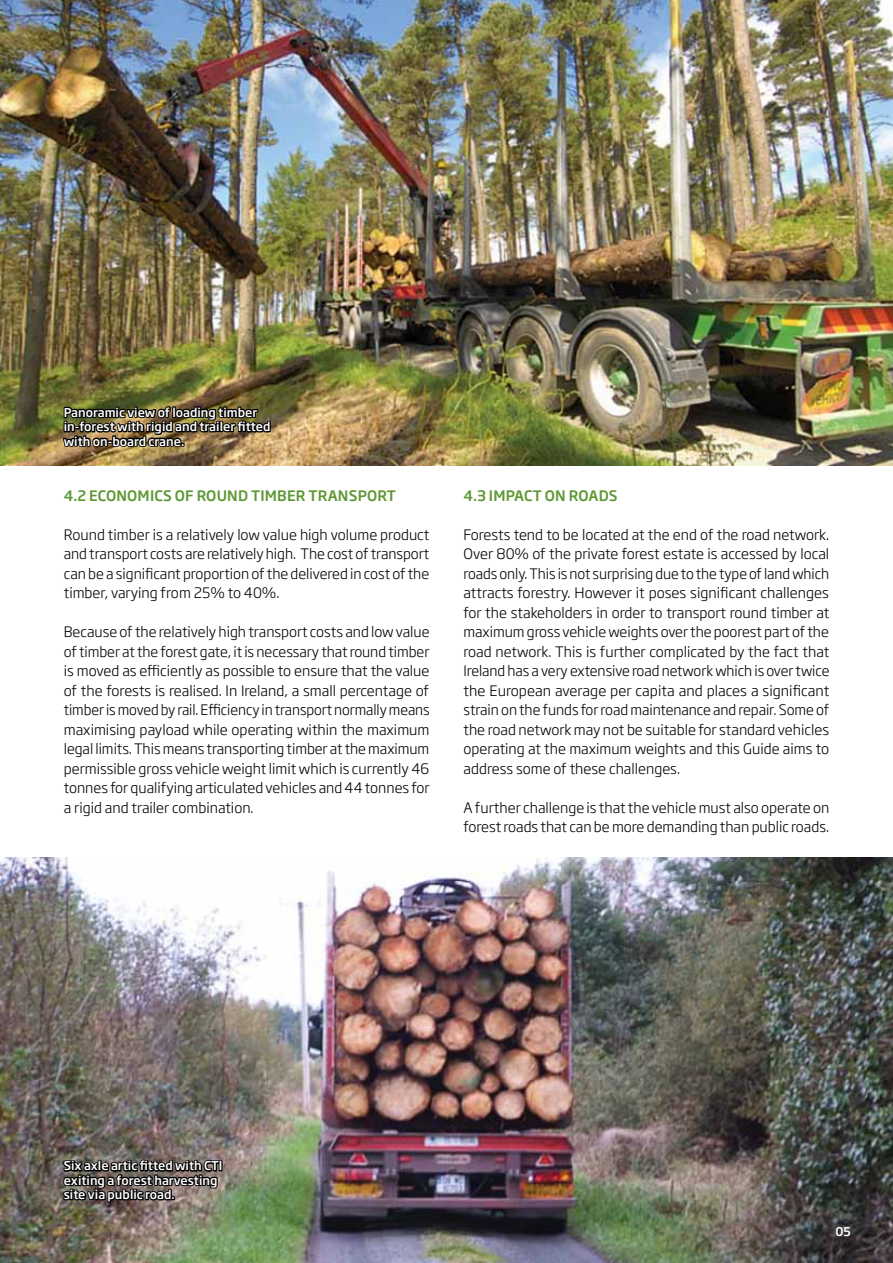
<style>
.page{position:relative;width:893px;height:1263px;background:#fff}
.page>*{position:absolute;margin:0;border:0;box-sizing:border-box;transform-origin:0 0}
.t1{font:300 14.25px/19.5px "Soho Gothic Pro";color:#000;text-align:justify}
.t2{font:500 14.25px "Soho Gothic Pro";letter-spacing:.015em;color:#5e9732}
.t3{font:500 12px/14.4px "Soho Gothic Pro";color:#fff}
</style>
<div class="page">
<img style="left:0;top:0;width:893px;height:466px">
<img style="left:0;top:857px;width:893px;height:406px">
<img style="left:61px;top:405px;width:211px;height:56px">
<div style="left:219px;top:1160px;width:4px;height:11px;border:2px solid #000"></div>
<svg style="left:62px;top:1159px;width:159px;height:48px;background:#423c37"></svg>
<p class="t3" style="left:64px;top:404px;width:208px">Panoramic view of loading timber in-forest with rigid and trailer fitted with on-board crane.</p>
<p class="t2" style="left:64px;top:484px;width:74px">4.2 Economics</p>
<p class="t2" style="left:175px;top:484px;width:96px">of Round Timber</p>
<p class="t2" style="left:309px;top:484px;width:51px">Transport</p>
<p class="t1" style="left:64px;top:524px;width:367px">Round timber is a relatively low value high volume product and transport costs are relatively high. The cost of transport can be a significant proportion of the delivered in cost of the timber, varying from 25% to 40%.</p>
<p class="t1" style="left:64px;top:621px;width:367px">Because of the relatively high transport costs and low value of timber at the forest gate, it is necessary that round timber is moved as efficiently as possible to ensure that the value of the forests is realised. In Ireland, a small percentage of timber is moved by rail. Efficiency in transport normally means maximising payload while operating within the maximum legal limits. This means transporting timber at the maximum permissible gross vehicle weight limit which is currently 46 tonnes for qualifying articulated vehicles and 44 tonnes for a rigid and trailer combination.</p>
<p class="t2" style="left:463px;top:484px;width:41px">4.3 Impact</p>
<p class="t2" style="left:545px;top:484px;width:45px">on Roads</p>
<p class="t1" style="left:463px;top:524px;width:367px;text-align:left">Forests tend to be located at the end of the road network.<br>Over 80% of the private forest estate is accessed by local roads only. This is not surprising due to the type of land which attracts forestry. However it poses significant challenges for the stakeholders in order to transport round timber at maximum gross vehicle weights over the poorest part of the road network. This is further complicated by the fact that Ireland has a very extensive road network which is over twice the European average per capita and places a significant strain on the funds for road maintenance and repair. Some of the road network may not be suitable for standard vehicles operating at the maximum weights and this Guide aims to address some of these challenges.</p>
<p class="t1" style="left:463px;top:797px;width:367px">A further challenge is that the vehicle must also operate on forest roads that can be more demanding than public roads.</p>
<p class="t3" style="left:64px;top:1158px;width:160px">Six axle artic fitted with CTI exiting a forest harvesting site via public road.</p>
<p class="t3" style="left:835px;top:1223px;width:17px">05</p>
</div>
